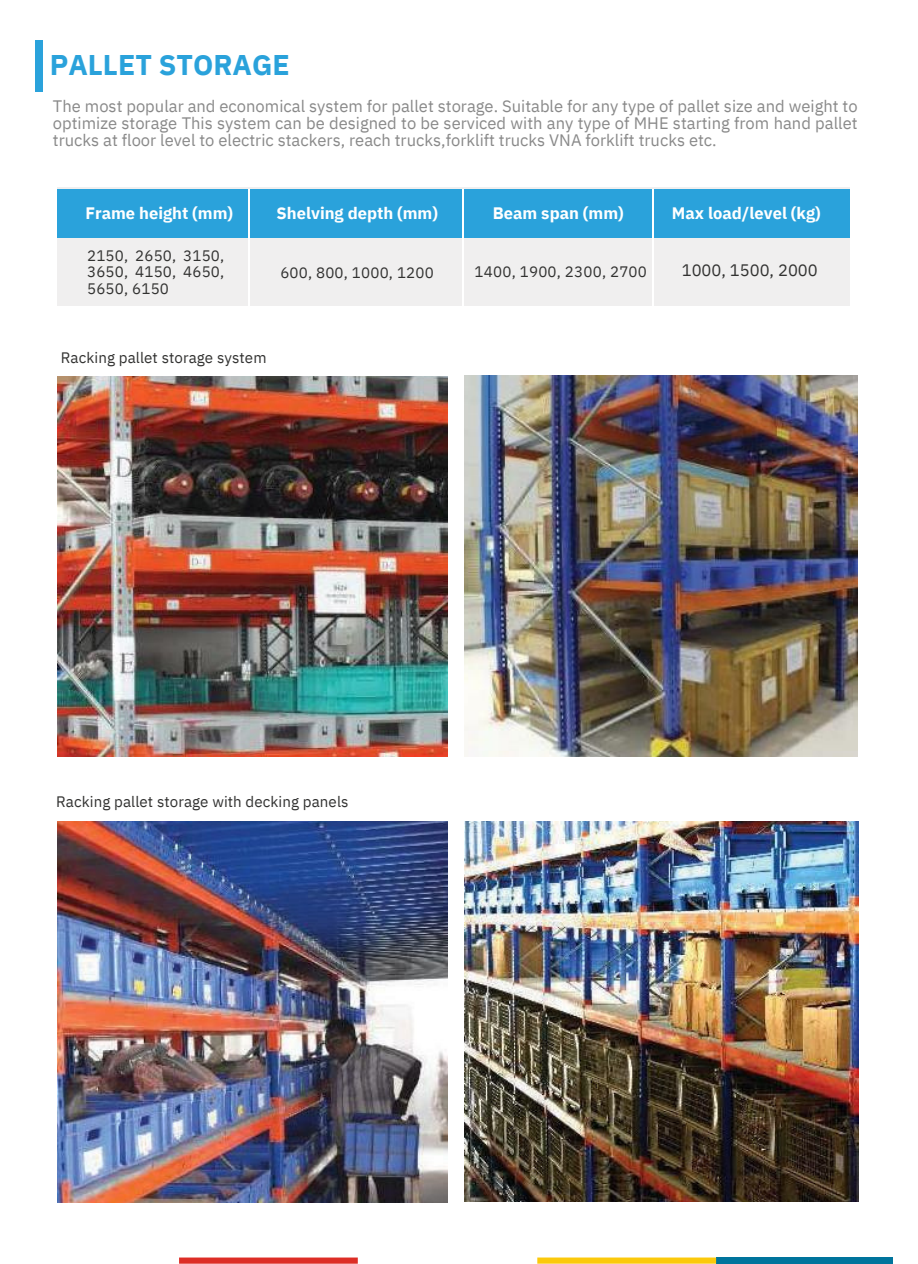
<style>
.page{position:relative;width:918px;height:1264px;background:#fff}
.page>*{position:absolute;margin:0;border:0;box-sizing:border-box;transform-origin:0 0}
.t1{font:700 28.5px "IBM Plex Sans";color:#2aa2db}
.t2{font:16.5px/16.8px "IBM Plex Sans";color:#898989;text-align:justify}
.t3{font:700 16.5px "IBM Plex Sans";color:#fff}
.t4{font:16.5px "IBM Plex Sans";color:#323231}
.t5{font:15.15px/16.8px "IBM Plex Sans";letter-spacing:.005em;color:#323231;text-align:justify}
</style>
<div class="page">
<div style="left:58px;top:189px;width:190px;height:49px;background:#2aa2db"></div>
<div style="left:250px;top:189px;width:213px;height:49px;background:#2aa2db"></div>
<div style="left:464px;top:189px;width:188px;height:49px;background:#2aa2db"></div>
<div style="left:653px;top:189px;width:197px;height:49px;background:#2aa2db"></div>
<hr style="left:58px;top:187px;width:190px;height:2px;background:#f0efef">
<hr style="left:250px;top:187px;width:213px;height:2px;background:#f0efef">
<hr style="left:464px;top:187px;width:188px;height:2px;background:#f0efef">
<hr style="left:653px;top:187px;width:197px;height:2px;background:#f0efef">
<div style="left:58px;top:238px;width:190px;height:68px;background:#f0efef"></div>
<div style="left:250px;top:238px;width:213px;height:68px;background:#f0efef"></div>
<div style="left:464px;top:238px;width:188px;height:68px;background:#f0efef"></div>
<div style="left:653px;top:238px;width:197px;height:68px;background:#f0efef"></div>
<img style="left:57px;top:376px;width:391px;height:380px">
<img style="left:464px;top:376px;width:394px;height:380px">
<img style="left:57px;top:821px;width:391px;height:381px">
<img style="left:464px;top:821px;width:394px;height:380px">
<div style="left:36px;top:40px;width:7px;height:51px;background:#2aa2db"></div>
<div style="left:179px;top:1257px;width:179px;height:6px;background:#dd2d26"></div>
<div style="left:716px;top:1257px;width:177px;height:6px;background:#00749c"></div>
<div style="left:537px;top:1257px;width:179px;height:6px;background:#fbc90c"></div>
<h2 class="t1" style="left:50px;top:45px;width:242px">PALLET STORAGE</h2>
<p class="t2" style="left:53px;top:97px;width:806px">The most popular and economical system for pallet storage. Suitable for any type of pallet size and weight to optimize storage This system can be designed to be serviced with any type of MHE starting from hand pallet trucks at floor level to electric stackers, reach trucks,forklift trucks VNA forklift trucks etc.</p>
<h2 class="t3" style="left:85px;top:202px;width:149px">Frame height (mm)</h2>
<p class="t3" style="left:277px;top:202px;width:163px">Shelving depth (mm)</p>
<p class="t3" style="left:493px;top:202px;width:132px">Beam span (mm)</p>
<p class="t5" style="left:87px;top:246px;width:139px">2150, 2650, 3150, 3650, 4150, 4650, 5650, 6150</p>
<h2 class="t5" style="left:280px;top:263px;width:155px">600, 800, 1000, 1200</h2>
<p class="t5" style="left:475px;top:263px;width:174px">1400, 1900, 2300, 2700</p>
<h2 class="t5" style="left:61px;top:348px;width:207px">Racking pallet storage system</h2>
<p class="t3" style="left:672px;top:202px;width:150px">Max load/level (kg)</p>
<p class="t4" style="left:682px;top:259px;width:138px">1000, 1500, 2000</p>
<p class="t5" style="left:56px;top:793px;width:294px">Racking pallet storage with decking panels</p>
</div>
